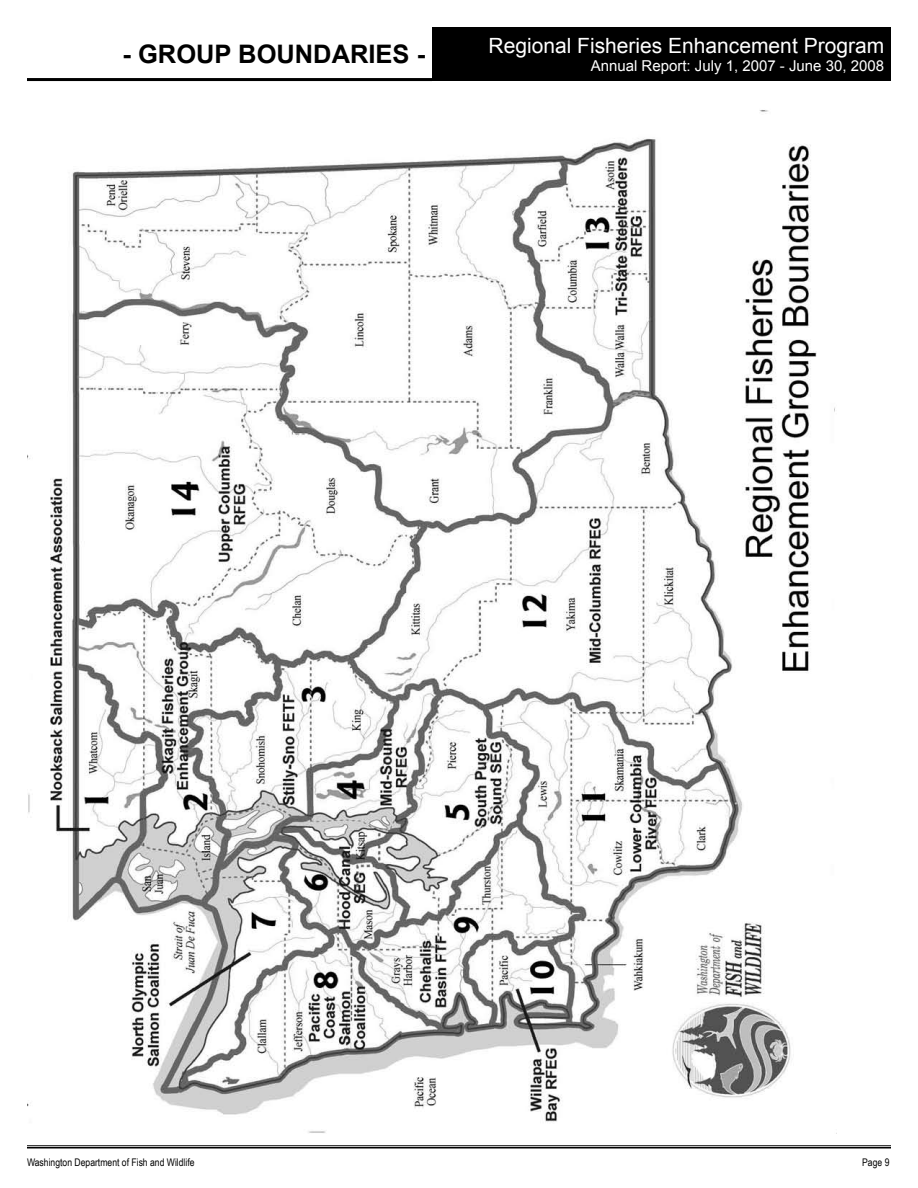
<style>
.page{position:relative;width:918px;height:1188px;background:#fff}
.page>*{position:absolute;margin:0;border:0;box-sizing:border-box;transform-origin:0 0}
.t1{font:700 25.5px "Arial";color:#000}
.t2{font:21px "Arial";color:#fff}
.t3{font:15px "Arial";color:#fff}
.t4{font:10.5px "Arial Narrow";color:#000}
</style>
<div class="page">
<hr style="left:27px;top:1147px;width:864px;height:1px;background:#000">
<hr style="left:27px;top:1145px;width:864px;height:1px;background:#000">
<div style="left:432px;top:27px;width:459px;height:54px;background:#000"></div>
<hr style="left:27px;top:78px;width:405px;height:3px;background:#000">
<img style="left:27px;top:110px;width:808px;height:1023px">
<h1 class="t1" style="left:123px;top:38px;width:304px">- GROUP BOUNDARIES -</h1>
<h2 class="t2" style="left:489px;top:32px;width:397px">Regional Fisheries Enhancement Program</h2>
<h3 class="t3" style="left:591px;top:56px;width:295px">Annual Report: July 1, 2007 - June 30, 2008</h3>
<p class="t4" style="left:27px;top:1155px;width:169px">Washington Department of Fish and Wildlife</p>
<p class="t4" style="left:862px;top:1155px;width:29px">Page 9</p>
</div>
